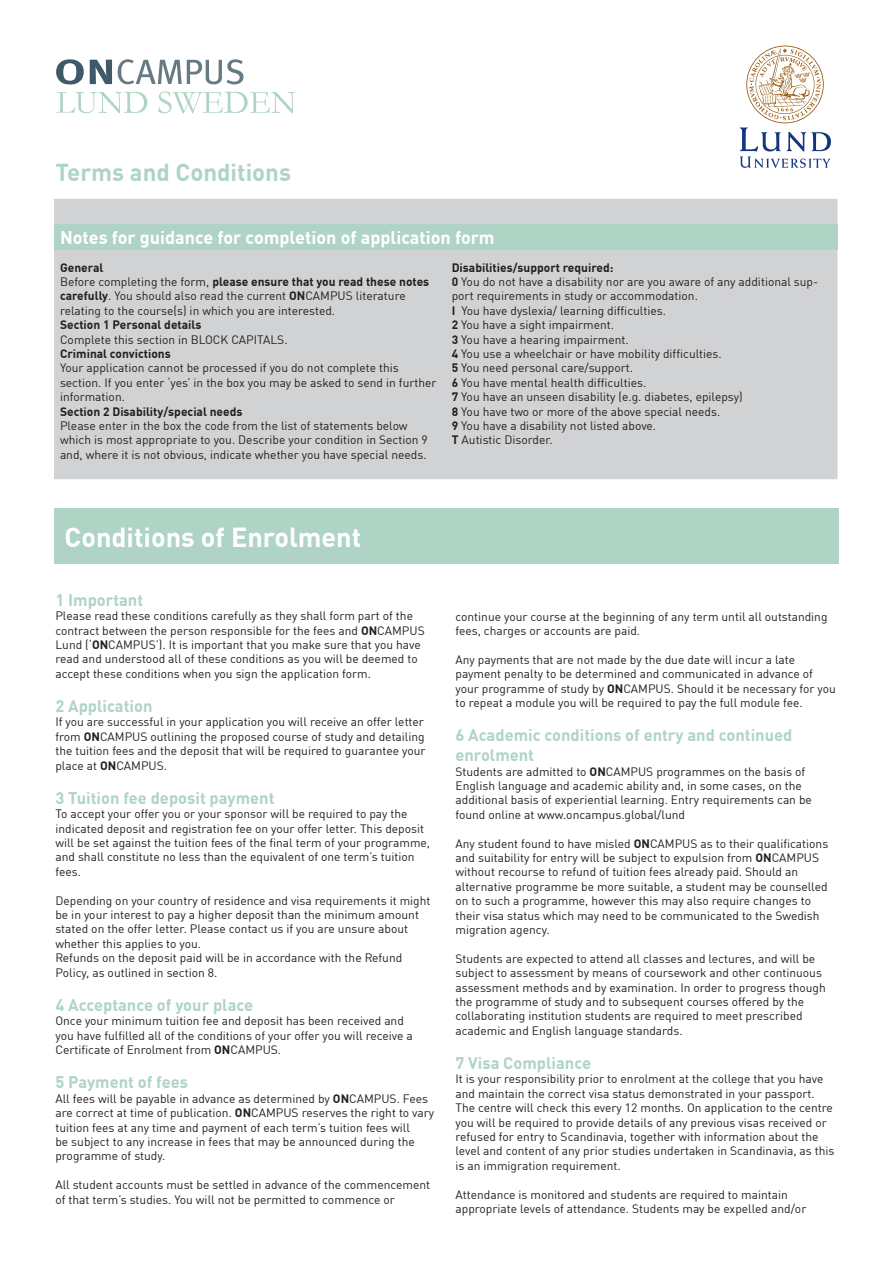
<style>
.page{position:relative;width:893px;height:1263px;background:#fff}
.page>*{position:absolute;margin:0;border:0;box-sizing:border-box;transform-origin:0 0}
.t1{font:700 27px "DIN Offc";color:#fff}
.t2{font:700 24px "DIN Offc";color:#afd4c5}
.t3{font:700 18px "DIN Offc";color:#fff}
.t4{font:700 16.5px/19.8px "DIN Offc";color:#afd4c5}
.t5{font:12px/14.4px "DIN Offc";color:#231f20}
.t6{font:700 12px "DIN Offc";color:#231f20}
.s1{font-weight:700}
</style>
<div class="page">
<div style="left:54px;top:199px;width:783px;height:280px;background:#d1d2d4"></div>
<div style="left:54px;top:224px;width:783px;height:26px;background:#afd4c5"></div>
<div style="left:54px;top:508px;width:785px;height:56px;background:#afd4c5"></div>
<svg style="left:740px;top:46px;width:91px;height:122px"></svg>
<svg style="left:56px;top:59px;width:28px;height:25px"></svg>
<svg style="left:90px;top:60px;width:22px;height:24px"></svg>
<svg style="left:118px;top:59px;width:125px;height:25px"></svg>
<svg style="left:56px;top:92px;width:91px;height:21px"></svg>
<svg style="left:158px;top:91px;width:137px;height:23px"></svg>
<p class="t2" style="left:55px;top:156px;width:237px">Terms and Conditions</p>
<p class="t3" style="left:60px;top:225px;width:436px">Notes for guidance for completion of application form</p>
<p class="t6" style="left:60px;top:259px;width:45px">General</p>
<p class="t5" style="left:60px;top:274px;width:371px">Before completing the form, <span class="s1">please ensure that you read these notes carefully</span>. You should also read the current <span class="s1">ON</span>CAMPUS literature relating to the course(s) in which you are interested.</p>
<p class="t6" style="left:60px;top:317px;width:143px">Section 1 Personal details</p>
<p class="t5" style="left:60px;top:332px;width:229px">Complete this section in BLOCK CAPITALS.</p>
<p class="t6" style="left:60px;top:346px;width:112px">Criminal convictions</p>
<p class="t5" style="left:60px;top:361px;width:378px">Your application cannot be processed if you do not complete this section. If you enter ‘yes’ in the box you may be asked to send in further information.</p>
<p class="t6" style="left:60px;top:403px;width:184px">Section 2 Disability/special needs</p>
<p class="t5" style="left:60px;top:418px;width:369px">Please enter in the box the code from the list of statements below which is most appropriate to you. Describe your condition in Section 9 and, where it is not obvious, indicate whether you have special needs.</p>
<p class="t6" style="left:452px;top:259px;width:163px">Disabilities/support required:</p>
<p class="t5" style="left:452px;top:274px;width:368px"><span class="s1">0</span> You do not have a disability nor are you aware of any additional sup&shy;port requirements in study or accommodation.</p>
<p class="t5" style="left:452px;top:303px;width:216px"><span class="s1">I</span> You have dyslexia/ learning difficulties.</p>
<p class="t5" style="left:452px;top:317px;width:164px"><span class="s1">2</span> You have a sight impairment.</p>
<p class="t5" style="left:452px;top:332px;width:179px"><span class="s1">3</span> You have a hearing impairment.</p>
<p class="t5" style="left:452px;top:346px;width:272px"><span class="s1">4</span> You use a wheelchair or have mobility difficulties.</p>
<p class="t5" style="left:452px;top:361px;width:183px"><span class="s1">5</span> You need personal care/support.</p>
<p class="t5" style="left:452px;top:375px;width:196px"><span class="s1">6</span> You have mental health difficulties.</p>
<p class="t5" style="left:452px;top:389px;width:292px"><span class="s1">7</span> You have an unseen disability (e.g. diabetes, epilepsy)</p>
<p class="t5" style="left:452px;top:404px;width:270px"><span class="s1">8</span> You have two or more of the above special needs.</p>
<p class="t5" style="left:452px;top:418px;width:206px"><span class="s1">9</span> You have a disability not listed above.</p>
<p class="t5" style="left:452px;top:433px;width:102px"><span class="s1">T</span> Autistic Disorder.</p>
<p class="t1" style="left:65px;top:519px;width:298px">Conditions of Enrolment</p>
<p class="t4" style="left:55px;top:589px;width:89px">1 Important</p>
<p class="t5" style="left:55px;top:608px;width:371px">Please read these conditions carefully as they shall form part of the contract between the person responsible for the fees and <span class="s1">ON</span>CAMPUS Lund (‘<span class="s1">ON</span>CAMPUS’). It is important that you make sure that you have read and understood all of these conditions as you will be deemed to accept these conditions when you sign the application form.</p>
<p class="t4" style="left:55px;top:695px;width:99px">2 Application</p>
<p class="t5" style="left:55px;top:715px;width:372px">If you are successful in your application you will receive an offer letter from <span class="s1">ON</span>CAMPUS outlining the proposed course of study and detailing the tuition fees and the deposit that will be required to guarantee your place at <span class="s1">ON</span>CAMPUS.</p>
<p class="t4" style="left:55px;top:787px;width:221px">3 Tuition fee deposit payment</p>
<p class="t5" style="left:55px;top:806px;width:376px">To accept your offer you or your sponsor will be required to pay the indicated deposit and registration fee on your offer letter. This deposit will be set against the tuition fees of the final term of your programme, and shall constitute no less than the equivalent of one term’s tuition fees.</p>
<p class="t5" style="left:55px;top:893px;width:377px">Depending on your country of residence and visa requirements it might be in your interest to pay a higher deposit than the minimum amount stated on the offer letter. Please contact us if you are unsure about whether this applies to you.</p>
<p class="t5" style="left:55px;top:950px;width:348px">Refunds on the deposit paid will be in accordance with the Refund<br>Policy, as outlined in section 8.</p>
<p class="t4" style="left:55px;top:994px;width:199px">4 Acceptance of your place</p>
<p class="t5" style="left:55px;top:1013px;width:359px">Once your minimum tuition fee and deposit has been received and you have fulfilled all of the conditions of your offer you will receive a<br>Certificate of Enrolment from <span class="s1">ON</span>CAMPUS.</p>
<p class="t4" style="left:55px;top:1072px;width:134px">5 Payment of fees</p>
<p class="t5" style="left:55px;top:1091px;width:380px">All fees will be payable in advance as determined by <span class="s1">ON</span>CAMPUS. Fees are correct at time of publication. <span class="s1">ON</span>CAMPUS reserves the right to vary tuition fees at any time and payment of each term’s tuition fees will<br>be subject to any increase in fees that may be announced during the programme of study.</p>
<p class="t5" style="left:55px;top:1177px;width:376px">All student accounts must be settled in advance of the commencement of that term’s studies. You will not be permitted to commence or</p>
<p class="t5" style="left:455px;top:609px;width:374px">continue your course at the beginning of any term until all outstanding fees, charges or accounts are paid.</p>
<p class="t5" style="left:455px;top:652px;width:382px">Any payments that are not made by the due date will incur a late payment penalty to be determined and communicated in advance of your programme of study by <span class="s1">ON</span>CAMPUS. Should it be necessary for you to repeat a module you will be required to pay the full module fee.</p>
<p class="t4" style="left:455px;top:725px;width:338px">6 Academic conditions of entry and continued enrolment</p>
<p class="t5" style="left:455px;top:764px;width:358px">Students are admitted to <span class="s1">ON</span>CAMPUS programmes on the basis of English language and academic ability and, in some cases, on the additional basis of experiential learning. Entry requirements can be found online at www.oncampus.global/lund</p>
<p class="t5" style="left:455px;top:836px;width:374px">Any student found to have misled <span class="s1">ON</span>CAMPUS as to their qualifications and suitability for entry will be subject to expulsion from <span class="s1">ON</span>CAMPUS without recourse to refund of tuition fees already paid. Should an alternative programme be more suitable, a student may be counselled on to such a programme, however this may also require changes to their visa status which may need to be communicated to the Swedish migration agency.</p>
<p class="t5" style="left:455px;top:951px;width:372px">Students are expected to attend all classes and lectures, and will be subject to assessment by means of coursework and other continuous assessment methods and by examination. In order to progress though the programme of study and to subsequent courses offered by the collaborating institution students are required to meet prescribed academic and English language standards.</p>
<p class="t4" style="left:455px;top:1052px;width:137px">7 Visa Compliance</p>
<p class="t5" style="left:455px;top:1072px;width:380px">It is your responsibility prior to enrolment at the college that you have and maintain the correct visa status demonstrated in your passport.<br>The centre will check this every 12 months. On application to the centre you will be required to provide details of any previous visas received or refused for entry to Scandinavia, together with information about the level and content of any prior studies undertaken in Scandinavia, as this is an immigration requirement.</p>
<p class="t5" style="left:455px;top:1187px;width:352px">Attendance is monitored and students are required to maintain appropriate levels of attendance. Students may be expelled and/or</p>
</div>
